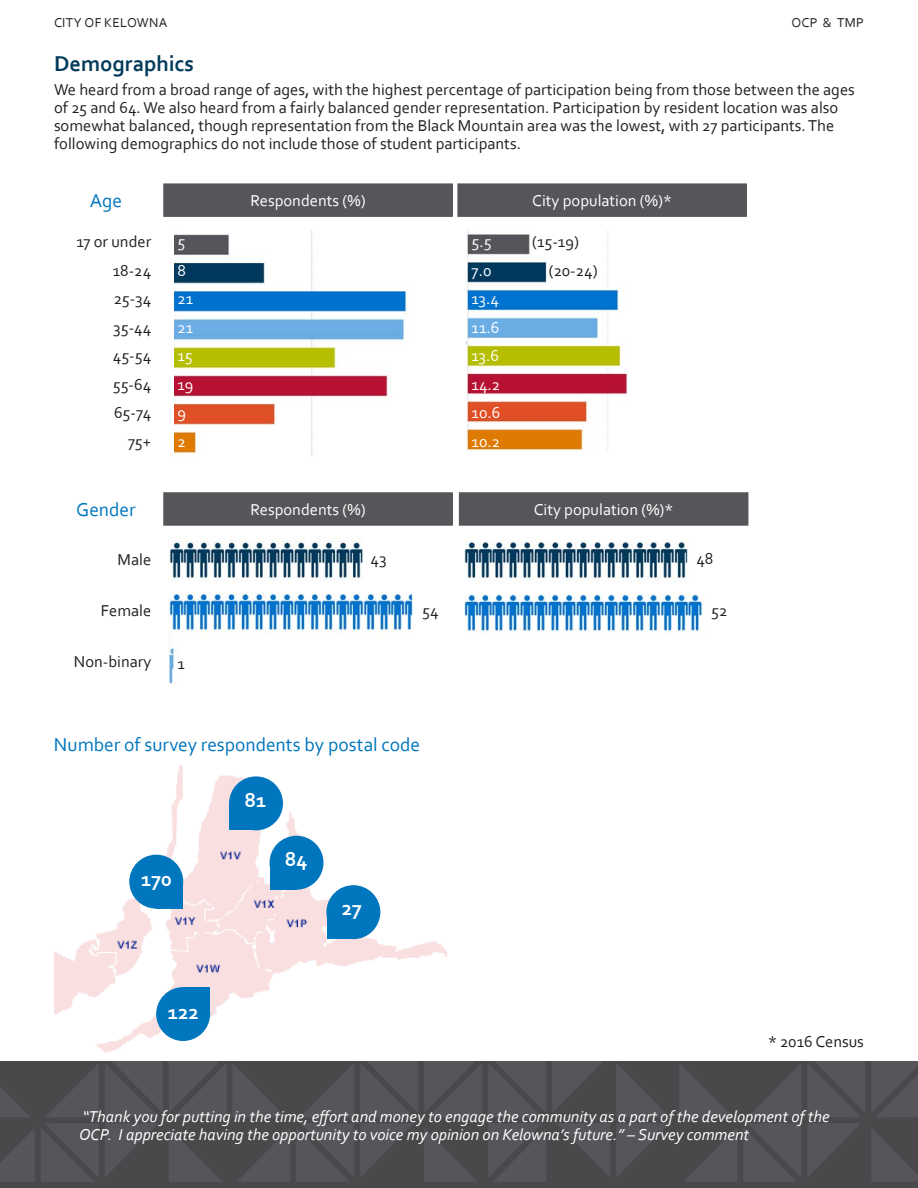
<style>
.page{position:relative;width:918px;height:1188px;background:#fff}
.page>*{position:absolute;margin:0;border:0;box-sizing:border-box;transform-origin:0 0}
.Chapter_headline_-_w{font:700 22.5px "Corbel";color:#023b5a}
.t1{font:700 21px "Corbel";color:#fff}
.ChapterSubhead_-_lak{font:19.5px "Corbel";letter-spacing:-.005em;color:#0076be}
.t2{font:16.5px/18px "Corbel";color:#231f20}
.t3{font:italic 16.5px/18px "Corbel";color:#fff}
.t4{font:16.5px "Corbel";color:#fff}
.t5{font:13.5px "Corbel";letter-spacing:.015em;color:#231f20}
</style>
<div class="page">
<img style="left:464px;top:541px;width:241px;height:91px">
<img style="left:169px;top:538px;width:244px;height:147px">
<img style="left:467px;top:231px;width:161px;height:219px">
<img style="left:55px;top:765px;width:391px;height:288px">
<div style="left:230px;top:777px;width:52px;height:53px;background:#0076be;border-radius:50%"></div>
<div style="left:229px;top:776px;width:54px;height:54px;border:2px solid #0076be;border-radius:50%"></div>
<div style="left:230px;top:804px;width:26px;height:26px;background:#0076be"></div>
<div style="left:270px;top:836px;width:53px;height:53px;background:#0076be;border-radius:50%"></div>
<div style="left:270px;top:836px;width:53px;height:54px;border:2px solid #0076be;border-radius:50%"></div>
<div style="left:270px;top:864px;width:27px;height:26px;background:#0076be"></div>
<div style="left:327px;top:886px;width:53px;height:52px;background:#0076be;border-radius:50%"></div>
<div style="left:326px;top:885px;width:54px;height:54px;border:2px solid #0076be;border-radius:50%"></div>
<div style="left:327px;top:913px;width:26px;height:26px;background:#0076be"></div>
<div style="left:130px;top:855px;width:52px;height:53px;background:#0076be;border-radius:50%"></div>
<div style="left:129px;top:855px;width:54px;height:54px;border:2px solid #0076be;border-radius:50%"></div>
<div style="left:156px;top:883px;width:27px;height:26px;background:#0076be"></div>
<div style="left:157px;top:988px;width:52px;height:52px;background:#0076be;border-radius:50%"></div>
<div style="left:156px;top:987px;width:54px;height:54px;border:2px solid #0076be;border-radius:50%"></div>
<div style="left:183px;top:987px;width:26px;height:26px;background:#0076be"></div>
<img style="left:0;top:1062px;width:918px;height:125px">
<div style="left:164px;top:184px;width:288px;height:32px;background:#555659"></div>
<div style="left:163px;top:183px;width:290px;height:34px;border:2px solid #555659"></div>
<div style="left:458px;top:184px;width:288px;height:32px;background:#555659"></div>
<div style="left:457px;top:183px;width:290px;height:34px;border:2px solid #555659"></div>
<div style="left:164px;top:493px;width:288px;height:32px;background:#555659"></div>
<div style="left:163px;top:492px;width:290px;height:34px;border:2px solid #555659"></div>
<div style="left:460px;top:493px;width:288px;height:32px;background:#555659"></div>
<div style="left:459px;top:492px;width:289px;height:34px;border:2px solid #555659"></div>
<img style="left:174px;top:231px;width:234px;height:226px">
<p class="t5" style="left:54px;top:14px;width:115px">CITY OF KELOWNA</p>
<p class="t5" style="left:792px;top:14px;width:74px">OCP &amp; TMP</p>
<p class="Chapter_headline_-_w" style="left:54px;top:49px;width:142px">Demographics</p>
<p class="t2" style="left:54px;top:81px;width:802px">We heard from a broad range of ages, with the highest percentage of participation being from those between the ages of 25 and 64. We also heard from a fairly balanced gender representation. Participation by resident location was also somewhat balanced, though representation from the Black Mountain area was the lowest, with 27 participants. The following demographics do not include those of student participants.</p>
<p class="ChapterSubhead_-_lak" style="left:90px;top:189px;width:34px">Age</p>
<p class="t2" style="left:76px;top:232px;width:76px">17 or under</p>
<p class="t2" style="left:113px;top:261px;width:40px">18-24</p>
<p class="t2" style="left:114px;top:289px;width:39px">25-34</p>
<p class="t2" style="left:113px;top:318px;width:39px">35-44</p>
<p class="t2" style="left:113px;top:346px;width:40px">45-54</p>
<p class="t2" style="left:113px;top:375px;width:40px">55-64</p>
<p class="t2" style="left:114px;top:403px;width:39px">65-74</p>
<p class="t2" style="left:128px;top:432px;width:25px">75+</p>
<p class="ChapterSubhead_-_lak" style="left:76px;top:498px;width:61px">Gender</p>
<p class="t2" style="left:118px;top:550px;width:35px">Male</p>
<p class="t2" style="left:101px;top:601px;width:52px">Female</p>
<p class="t2" style="left:74px;top:652px;width:79px">Non-binary</p>
<p class="t4" style="left:178px;top:232px;width:9px">5</p>
<p class="t4" style="left:178px;top:260px;width:10px">8</p>
<p class="t4" style="left:178px;top:289px;width:17px">21</p>
<p class="t4" style="left:178px;top:317px;width:17px">21</p>
<p class="t4" style="left:178px;top:346px;width:17px">15</p>
<p class="t4" style="left:178px;top:374px;width:18px">19</p>
<p class="t4" style="left:178px;top:403px;width:10px">9</p>
<p class="t4" style="left:178px;top:431px;width:10px">2</p>
<p class="t2" style="left:177px;top:654px;width:9px">1</p>
<p class="t4" style="left:250px;top:191px;width:117px">Respondents (%)</p>
<p class="t4" style="left:532px;top:191px;width:141px">City population (%)*</p>
<p class="t4" style="left:472px;top:232px;width:22px">5.5</p>
<p class="t2" style="left:532px;top:232px;width:48px">(15-19)</p>
<p class="t4" style="left:472px;top:260px;width:21px">7.0</p>
<p class="t2" style="left:549px;top:261px;width:50px">(20-24)</p>
<p class="t4" style="left:472px;top:289px;width:29px">13.4</p>
<p class="t4" style="left:472px;top:317px;width:29px">11.6</p>
<p class="t4" style="left:472px;top:346px;width:29px">13.6</p>
<p class="t4" style="left:472px;top:374px;width:30px">14.2</p>
<p class="t4" style="left:472px;top:403px;width:30px">10.6</p>
<p class="t4" style="left:472px;top:431px;width:30px">10.2</p>
<p class="t4" style="left:250px;top:499px;width:117px">Respondents (%)</p>
<p class="t4" style="left:534px;top:499px;width:141px">City population (%)*</p>
<p class="t2" style="left:370px;top:549px;width:18px">43</p>
<p class="t2" style="left:422px;top:601px;width:18px">54</p>
<p class="t2" style="left:696px;top:549px;width:19px">48</p>
<p class="t2" style="left:711px;top:601px;width:18px">52</p>
<p class="ChapterSubhead_-_lak" style="left:54px;top:732px;width:368px">Number of survey respondents by postal code</p>
<p class="t1" style="left:141px;top:866px;width:33px">170</p>
<p class="t1" style="left:244px;top:787px;width:24px">81</p>
<p class="t1" style="left:285px;top:846px;width:24px">84</p>
<p class="t1" style="left:342px;top:895px;width:22px">27</p>
<p class="t1" style="left:168px;top:999px;width:32px">122</p>
<p class="t2" style="left:768px;top:1032px;width:97px">* 2016 Census</p>
<p class="t3" style="left:79px;top:1107px;width:752px">“Thank you for putting in the time, effort and money to engage the community as a part of the development of the<br>OCP. I appreciate having the opportunity to voice my opinion on Kelowna’s future.” – Survey comment</p>
</div>
